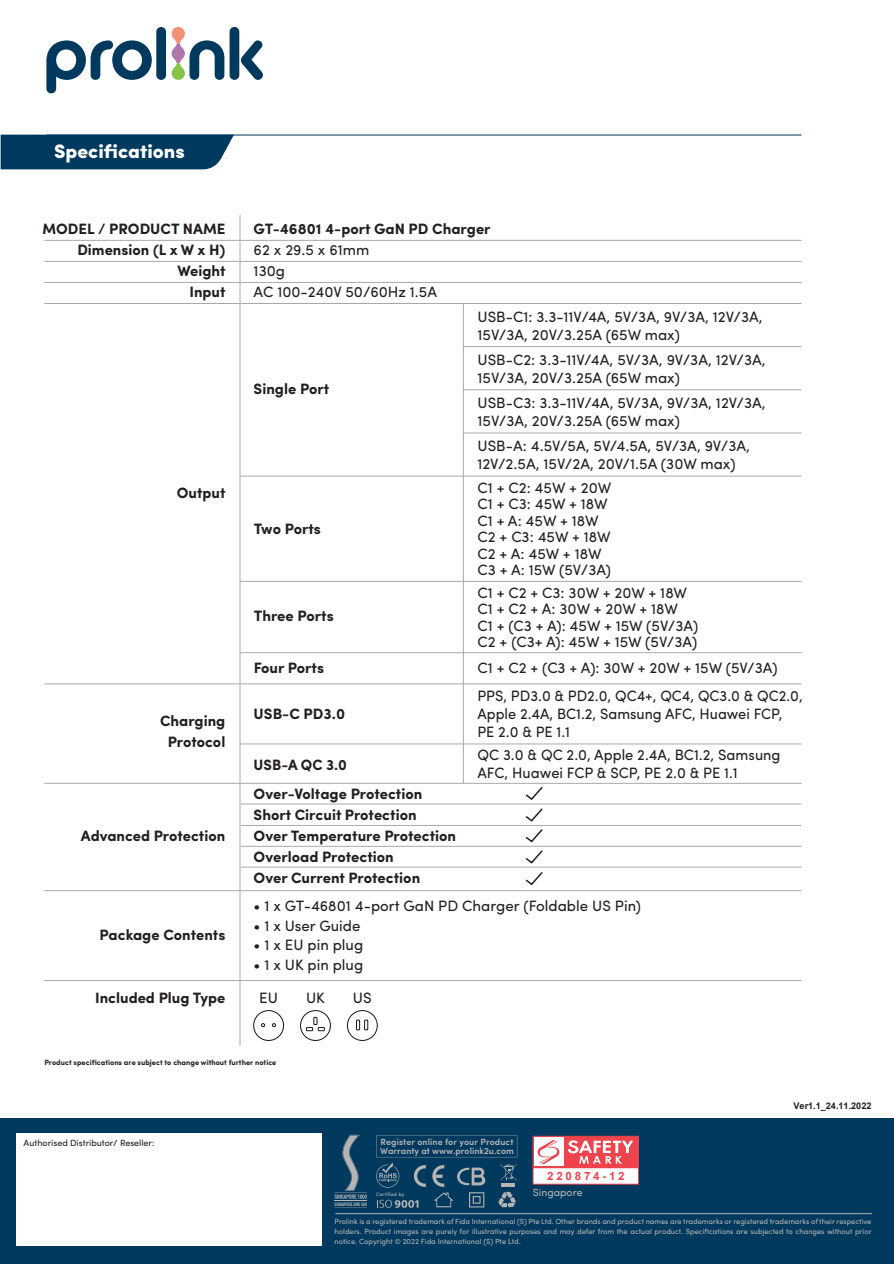
<style>
.page{position:relative;width:894px;height:1264px;background:#fff}
.page>*{position:absolute;margin:0;border:0;box-sizing:border-box;transform-origin:0 0}
.t1{font:900 19.5px "Sofia Pro";color:#fff}
.t2{font:15px/16.5px "Sofia Pro";color:#231f20}
.t3{font:700 15px/21px "Sofia Pro";color:#231f20;text-align:right}
.t4{font:700 11.4px "Arial";letter-spacing:.235em;color:#ee434d}
.t5{font:10.5px "Sofia Pro";color:#b4b4b4}
.t6{font:700 9.15px "Arial";color:#231f20}
.t7{font:600 9px/9px "Sofia Pro";letter-spacing:.005em;color:#b4b4b4}
.t8{font:9px "Sofia Pro";color:#231f20}
.t9{font:7.5px/9.8px "Sofia Pro";color:#b4b4b4;text-align:justify}
.t10{font:700 7.5px "Sofia Pro";color:#231f20}
.t11{font:500 4.95px "Sofia Pro";letter-spacing:.025em;color:#b4b4b4}
</style>
<div class="page">
<div style="left:156px;top:27px;width:10px;height:53px;background:#00395e;border-radius:5px"></div>
<svg style="left:46px;top:40px;width:106px;height:53px"></svg>
<svg style="left:172px;top:27px;width:91px;height:53px"></svg>
<div style="left:1px;top:135px;width:233px;height:34px;background:#00395e"></div>
<hr style="left:47px;top:135px;width:754px;height:1px;background:#00395e">
<div style="left:0;top:1118px;width:893px;height:145px;background:#00395e"></div>
<div style="left:16px;top:1133px;width:305px;height:112px;background:#fff"></div>
<hr style="left:334px;top:1207px;width:33px;height:1px;background:#b4b4b4">
<svg style="left:334px;top:1134px;width:33px;height:72px"></svg>
<svg style="left:376px;top:1135px;width:141px;height:73px"></svg>
<hr style="left:335px;top:1213px;width:537px;height:1px;background:#b4b4b4">
<hr style="left:44px;top:240px;width:757px;height:1px;background:#a8a9ad">
<hr style="left:44px;top:261px;width:757px;height:1px;background:#a8a9ad">
<hr style="left:44px;top:282px;width:757px;height:1px;background:#a8a9ad">
<hr style="left:44px;top:303px;width:757px;height:1px;background:#a8a9ad">
<hr style="left:44px;top:683px;width:757px;height:1px;background:#a8a9ad">
<hr style="left:44px;top:783px;width:757px;height:1px;background:#a8a9ad">
<hr style="left:241px;top:803px;width:560px;height:1px;background:#a8a9ad">
<hr style="left:463px;top:346px;width:338px;height:1px;background:#a8a9ad">
<hr style="left:240px;top:581px;width:561px;height:1px;background:#a8a9ad">
<hr style="left:240px;top:652px;width:561px;height:1px;background:#a8a9ad">
<hr style="left:241px;top:825px;width:560px;height:1px;background:#a8a9ad">
<hr style="left:241px;top:866px;width:560px;height:1px;background:#a8a9ad">
<hr style="left:240px;top:215px;width:1px;height:831px;background:#a8a9ad">
<hr style="left:463px;top:304px;width:1px;height:479px;background:#a8a9ad">
<svg style="left:525px;top:786px;width:18px;height:14px"></svg>
<svg style="left:524px;top:808px;width:20px;height:56px"></svg>
<svg style="left:525px;top:872px;width:18px;height:14px"></svg>
<hr style="left:44px;top:890px;width:757px;height:1px;background:#a8a9ad">
<hr style="left:44px;top:980px;width:757px;height:1px;background:#a8a9ad">
<hr style="left:241px;top:846px;width:560px;height:1px;background:#a8a9ad">
<hr style="left:463px;top:389px;width:338px;height:1px;background:#a8a9ad">
<hr style="left:463px;top:432px;width:338px;height:1px;background:#a8a9ad">
<hr style="left:240px;top:476px;width:561px;height:1px;background:#a8a9ad">
<hr style="left:240px;top:743px;width:561px;height:1px;background:#a8a9ad">
<div style="left:253px;top:1010px;width:31px;height:30px;border:1px solid #18151a;border-radius:50%"></div>
<svg style="left:261px;top:1023px;width:4px;height:4px"></svg>
<svg style="left:272px;top:1023px;width:4px;height:4px"></svg>
<div style="left:300px;top:1010px;width:31px;height:30px;border:1px solid #18151a;border-radius:50%"></div>
<svg style="left:306px;top:1017px;width:19px;height:14px"></svg>
<div style="left:347px;top:1010px;width:30px;height:30px;border:1px solid #18151a;border-radius:50%"></div>
<div style="left:356px;top:1020px;width:4px;height:10px;border:1px solid #18151a"></div>
<div style="left:364px;top:1020px;width:4px;height:10px;border:1px solid #18151a"></div>
<div style="left:533px;top:1167px;width:105px;height:17px;background:#fff"></div>
<div style="left:533px;top:1136px;width:105px;height:31px;background:#ee434d;border:1px solid #ee434d"></div>
<div style="left:533px;top:1167px;width:105px;height:17px;border:1px solid #ee434d"></div>
<svg style="left:568px;top:1140px;width:65px;height:23px"></svg>
<div style="left:534px;top:1137px;width:30px;height:29px;background:#fff"></div>
<svg style="left:537px;top:1140px;width:22px;height:24px"></svg>
<h1 class="t1" style="left:54px;top:136px;width:132px">Specifications</h1>
<p class="t3" style="left:42px;top:218px;width:185px">MODEL / PRODUCT NAME<br>Dimension (L x W x H)<br>Weight<br>Input</p>
<p class="t3" style="left:177px;top:481px;width:50px">Output</p>
<p class="t3" style="left:160px;top:709px;width:67px;text-align:center">Charging<br>Protocol</p>
<p class="t3" style="left:81px;top:824px;width:146px">Advanced Protection</p>
<p class="t3" style="left:100px;top:923px;width:127px">Package Contents</p>
<p class="t3" style="left:254px;top:218px;width:238px">GT-46801 4-port GaN PD Charger</p>
<p class="t2" style="left:254px;top:238px;width:185px;line-height:21px">62 x 29.5 x 61mm<br>130g<br>AC 100-240V 50/60Hz 1.5A</p>
<p class="t3" style="left:254px;top:377px;width:77px">Single Port</p>
<p class="t3" style="left:254px;top:517px;width:69px">Two Ports</p>
<p class="t3" style="left:254px;top:604px;width:82px">Three Ports</p>
<p class="t3" style="left:254px;top:656px;width:72px">Four Ports</p>
<p class="t3" style="left:254px;top:702px;width:93px">USB-C PD3.0</p>
<p class="t3" style="left:254px;top:753px;width:95px">USB-A QC 3.0</p>
<p class="t3" style="left:254px;top:782px;width:204px;text-align:left">Over-Voltage Protection<br>Short Circuit Protection<br>Over Temperature Protection<br>Overload Protection<br>Over Current Protection</p>
<p class="t2" style="left:477px;top:306px;width:287px;line-height:18px">USB-C1: 3.3-11V/4A, 5V/3A, 9V/3A, 12V/3A,<br>15V/3A, 20V/3.25A (65W max)</p>
<p class="t2" style="left:477px;top:349px;width:290px;line-height:18px">USB-C2: 3.3-11V/4A, 5V/3A, 9V/3A, 12V/3A,<br>15V/3A, 20V/3.25A (65W max)</p>
<p class="t2" style="left:477px;top:393px;width:290px;line-height:18px">USB-C3: 3.3-11V/4A, 5V/3A, 9V/3A, 12V/3A,<br>15V/3A, 20V/3.25A (65W max)</p>
<p class="t2" style="left:477px;top:436px;width:274px;line-height:18px">USB-A: 4.5V/5A, 5V/4.5A, 5V/3A, 9V/3A,<br>12V/2.5A, 15V/2A, 20V/1.5A (30W max)</p>
<p class="t2" style="left:477px;top:478px;width:135px">C1 + C2: 45W + 20W<br>C1 + C3: 45W + 18W<br>C1 + A: 45W + 18W<br>C2 + C3: 45W + 18W<br>C2 + A: 45W + 18W<br>C3 + A: 15W (5V/3A)</p>
<p class="t2" style="left:477px;top:583px;width:222px">C1 + C2 + C3: 30W + 20W + 18W<br>C1 + C2 + A: 30W + 20W + 18W<br>C1 + (C3 + A): 45W + 15W (5V/3A)<br>C2 + (C3+ A): 45W + 15W (5V/3A)</p>
<p class="t2" style="left:477px;top:659px;width:301px">C1 + C2 + (C3 + A): 30W + 20W + 15W (5V/3A)</p>
<p class="t2" style="left:477px;top:685px;width:327px;line-height:18px">PPS, PD3.0 &amp; PD2.0, QC4+, QC4, QC3.0 &amp; QC2.0,<br>Apple 2.4A, BC1.2, Samsung AFC, Huawei FCP,<br>PE 2.0 &amp; PE 1.1</p>
<p class="t2" style="left:477px;top:744px;width:304px;line-height:18px">QC 3.0 &amp; QC 2.0, Apple 2.4A, BC1.2, Samsung<br>AFC, Huawei FCP &amp; SCP, PE 2.0 &amp; PE 1.1</p>
<p class="t2" style="left:254px;top:896px;width:389px">• 1 x GT-46801 4-port GaN PD Charger (Foldable US Pin)</p>
<p class="t2" style="left:254px;top:916px;width:108px">• 1 x User Guide</p>
<p class="t2" style="left:254px;top:935px;width:111px">• 1 x EU pin plug</p>
<p class="t2" style="left:254px;top:955px;width:111px">• 1 x UK pin plug</p>
<p class="t3" style="left:95px;top:986px;width:132px">Included Plug Type</p>
<p class="t2" style="left:259px;top:988px;width:20px">EU</p>
<p class="t2" style="left:306px;top:988px;width:20px">UK</p>
<p class="t2" style="left:353px;top:988px;width:20px">US</p>
<p class="t10" style="left:44px;top:1056px;width:234px">Product specifications are subject to change without further notice</p>
<p class="t8" style="left:24px;top:1136px;width:132px">Authorised Distributor/ Reseller:</p>
<p class="t7" style="left:380px;top:1136px;width:135px">Register online for your Product<br>Warranty at www.prolink2u.com</p>
<p class="t11" style="left:376px;top:1190px;width:30px">Certified by</p>
<p class="t4" style="left:547px;top:1169px;width:79px">220874-12</p>
<p class="t5" style="left:533px;top:1185px;width:51px">Singapore</p>
<p class="t6" style="left:793px;top:1099px;width:79px">Ver1.1_24.11.2022</p>
<p class="t9" style="left:334px;top:1216px;width:538px">Prolink is a registered trademark of Fida International (S) Pte Ltd. Other brands and product names are trademarks or registered trademarks of their respective holders. Product images are purely for illustrative purposes and may defer from the actual product. Specifications are subjected to changes without prior notice. Copyright © 2022 Fida International (S) Pte Ltd.</p>
</div>
